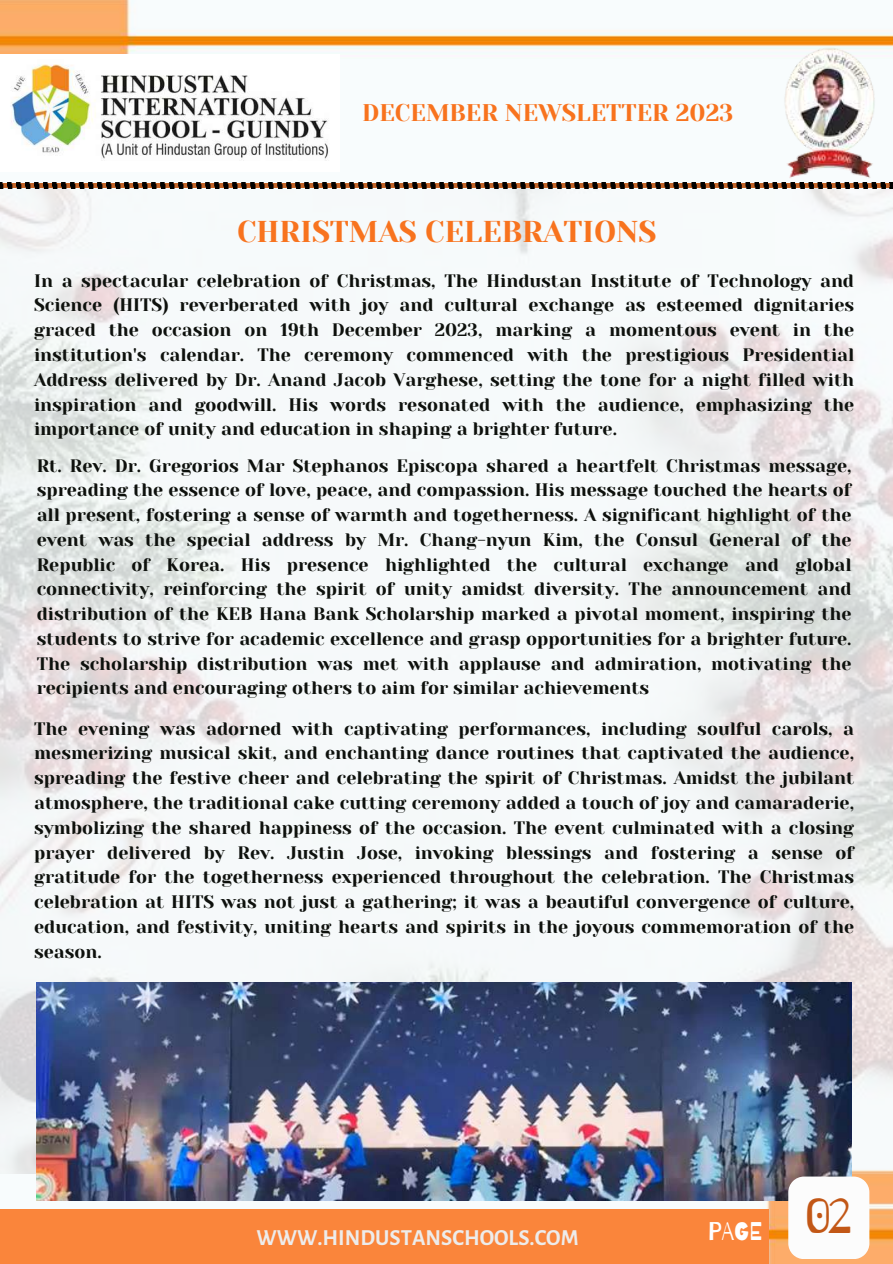
<style>
.page{position:relative;width:893px;height:1264px;background:#fff}
.page>*{position:absolute;margin:0;border:0;box-sizing:border-box;transform-origin:0 0}
.t1{font:49.5px "Barrio";color:#c25716}
.t2{font:30px "Yeseva One";color:#f8731e}
.t3{font:25.5px "Barrio";color:#fff}
.t4{font:24px "Yeseva One";color:#f8731e}
.t5{font:700 22.5px "Alegreya Sans SC";color:#edeceb}
.t6{font:18px/24.8px "Yeseva One";color:#0e110d;text-align:justify}
</style>
<div class="page">
<img style="left:0;top:0;width:892px;height:1263px">
<img style="left:0;top:189px;width:892px;height:984px">
<svg style="left:0;top:182px;width:892px;height:7px;background:#624431"></svg>
<div style="left:0;top:1208px;width:768px;height:55px;background:#fa853b"></div>
<img style="left:37px;top:982px;width:814px;height:218px">
<svg style="left:788px;top:1176px;width:81px;height:83px"></svg>
<img style="left:764px;top:40px;width:128px;height:147px">
<img style="left:0;top:55px;width:340px;height:117px">
<h3 class="t4" style="left:362px;top:99px;width:373px">DECEMBER NEWSLETTER 2023</h3>
<h2 class="t2" style="left:237px;top:215px;width:421px">CHRISTMAS CELEBRATIONS</h2>
<p class="t6" style="left:34px;top:268px;width:821px">In a spectacular celebration of Christmas, The Hindustan Institute of Technology and Science (HITS) reverberated with joy and cultural exchange as esteemed dignitaries graced the occasion on 19th December 2023, marking a momentous event in the institution's calendar. The ceremony commenced with the prestigious Presidential Address delivered by Dr. Anand Jacob Varghese, setting the tone for a night filled with inspiration and goodwill. His words resonated with the audience, emphasizing the importance of unity and education in shaping a brighter future.</p>
<p class="t6" style="left:37px;top:453px;width:816px">Rt. Rev. Dr. Gregorios Mar Stephanos Episcopa shared a heartfelt Christmas message, spreading the essence of love, peace, and compassion. His message touched the hearts of all present, fostering a sense of warmth and togetherness. A significant highlight of the event was the special address by Mr. Chang-nyun Kim, the Consul General of the Republic of Korea. His presence highlighted the cultural exchange and global connectivity, reinforcing the spirit of unity amidst diversity. The announcement and distribution of the KEB Hana Bank Scholarship marked a pivotal moment, inspiring the students to strive for academic excellence and grasp opportunities for a brighter future.<br>The scholarship distribution was met with applause and admiration, motivating the recipients and encouraging others to aim for similar achievements</p>
<p class="t6" style="left:34px;top:716px;width:821px">The evening was adorned with captivating performances, including soulful carols, a mesmerizing musical skit, and enchanting dance routines that captivated the audience, spreading the festive cheer and celebrating the spirit of Christmas. Amidst the jubilant atmosphere, the traditional cake cutting ceremony added a touch of joy and camaraderie, symbolizing the shared happiness of the occasion. The event culminated with a closing prayer delivered by Rev. Justin Jose, invoking blessings and fostering a sense of gratitude for the togetherness experienced throughout the celebration. The Christmas celebration at HITS was not just a gathering; it was a beautiful convergence of culture, education, and festivity, uniting hearts and spirits in the joyous commemoration of the season.</p>
<p class="t5" style="left:256px;top:1226px;width:324px">WWW.HINDUSTANSCHOOLS.COM</p>
<h3 class="t3" style="left:708px;top:1217px;width:56px">PAGE</h3>
<h1 class="t1" style="left:805px;top:1189px;width:48px">02</h1>
</div>
